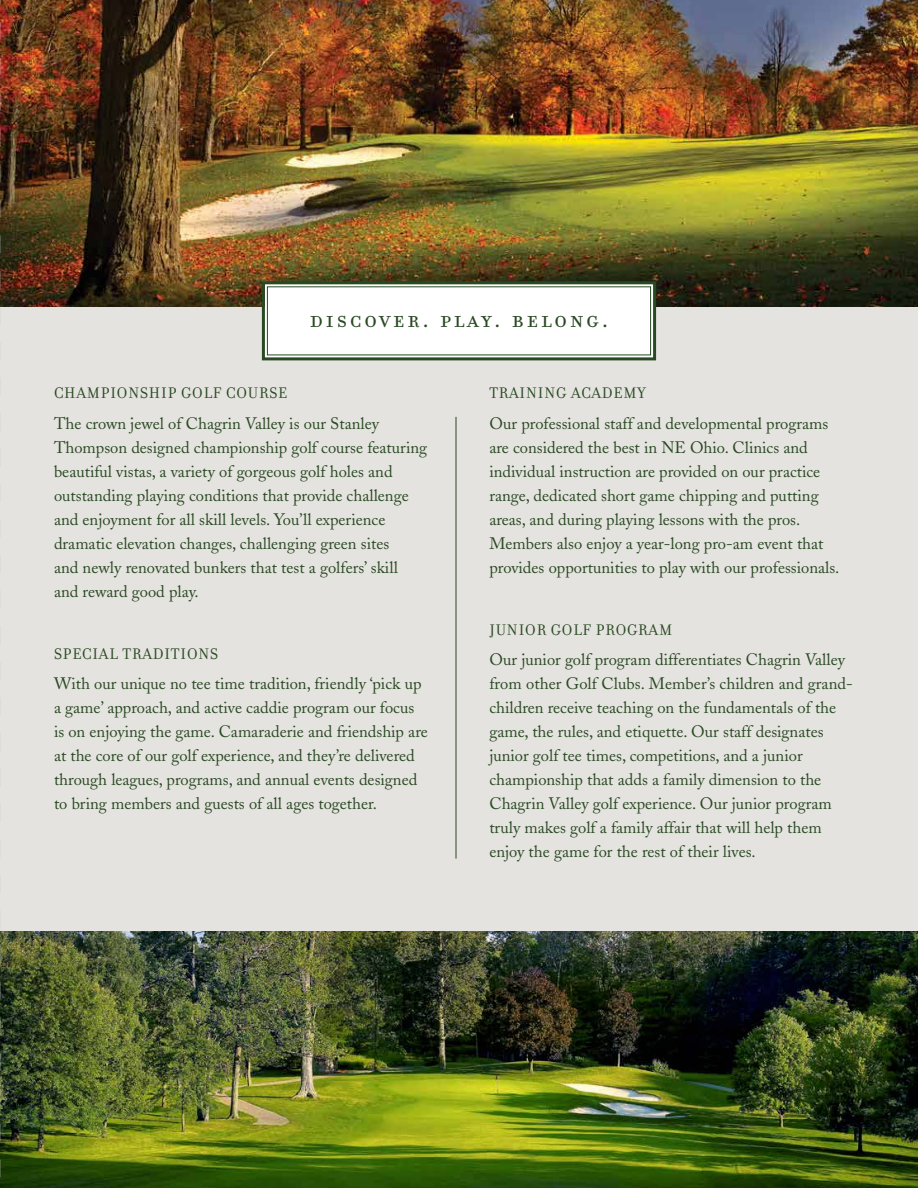
<style>
.page{position:relative;width:918px;height:1188px;background:#e5e3df}
.page>*{position:absolute;margin:0;border:0;box-sizing:border-box;transform-origin:0 0}
.t1{font:27px "Filosofia Small Caps";letter-spacing:.1em;color:#294923}
.t2{font:16.5px/24px "Adobe Caslon";color:#294923}
.t3{font:16.5px "Filosofia Small Caps";letter-spacing:.05em;color:#294923}
</style>
<div class="page">
<img style="left:1px;top:0;width:917px;height:307px">
<svg style="left:260px;top:280px;width:398px;height:81px;background:#e2e5e0"></svg>
<hr style="left:456px;top:417px;width:1px;height:442px;background:#294923">
<img style="left:1px;top:932px;width:917px;height:256px">
<svg style="left:0;top:0;width:1px;height:1188px"></svg>
<h1 class="t1" style="left:309px;top:304px;width:301px">discover. play. belong.</h1>
<p class="t3" style="left:54px;top:384px;width:235px">CHAMPIONSHIP GOLF COURSE</p>
<p class="t2" style="left:54px;top:412px;width:375px">The crown jewel of Chagrin Valley is our Stanley Thompson designed championship golf course featuring beautiful vistas, a variety of gorgeous golf holes and outstanding playing conditions that provide challenge and enjoyment for all skill levels. You’ll experience dramatic elevation changes, challenging green sites<br>and newly renovated bunkers that test a golfers’ skill<br>and reward good play.</p>
<p class="t3" style="left:54px;top:645px;width:166px">SPECIAL TRADITIONS</p>
<p class="t2" style="left:54px;top:672px;width:375px">With our unique no tee time tradition, friendly ‘pick up a game’ approach, and active caddie program our focus is on enjoying the game. Camaraderie and friendship are at the core of our golf experience, and they’re delivered through leagues, programs, and annual events designed to bring members and guests of all ages together.</p>
<p class="t3" style="left:489px;top:384px;width:158px">TRAINING ACADEMY</p>
<p class="t2" style="left:489px;top:412px;width:352px">Our professional staff and developmental programs are considered the best in NE Ohio. Clinics and individual instruction are provided on our practice range, dedicated short game chipping and putting areas, and during playing lessons with the pros.<br>Members also enjoy a year-long pro-am event that provides opportunities to play with our professionals.</p>
<p class="t3" style="left:489px;top:621px;width:184px">JUNIOR GOLF PROGRAM</p>
<p class="t2" style="left:489px;top:648px;width:365px">Our junior golf program differentiates Chagrin Valley from other Golf Clubs. Member’s children and grand&shy;children receive teaching on the fundamentals of the game, the rules, and etiquette. Our staff designates junior golf tee times, competitions, and a junior championship that adds a family dimension to the Chagrin Valley golf experience. Our junior program truly makes golf a family affair that will help them enjoy the game for the rest of their lives.</p>
</div>
